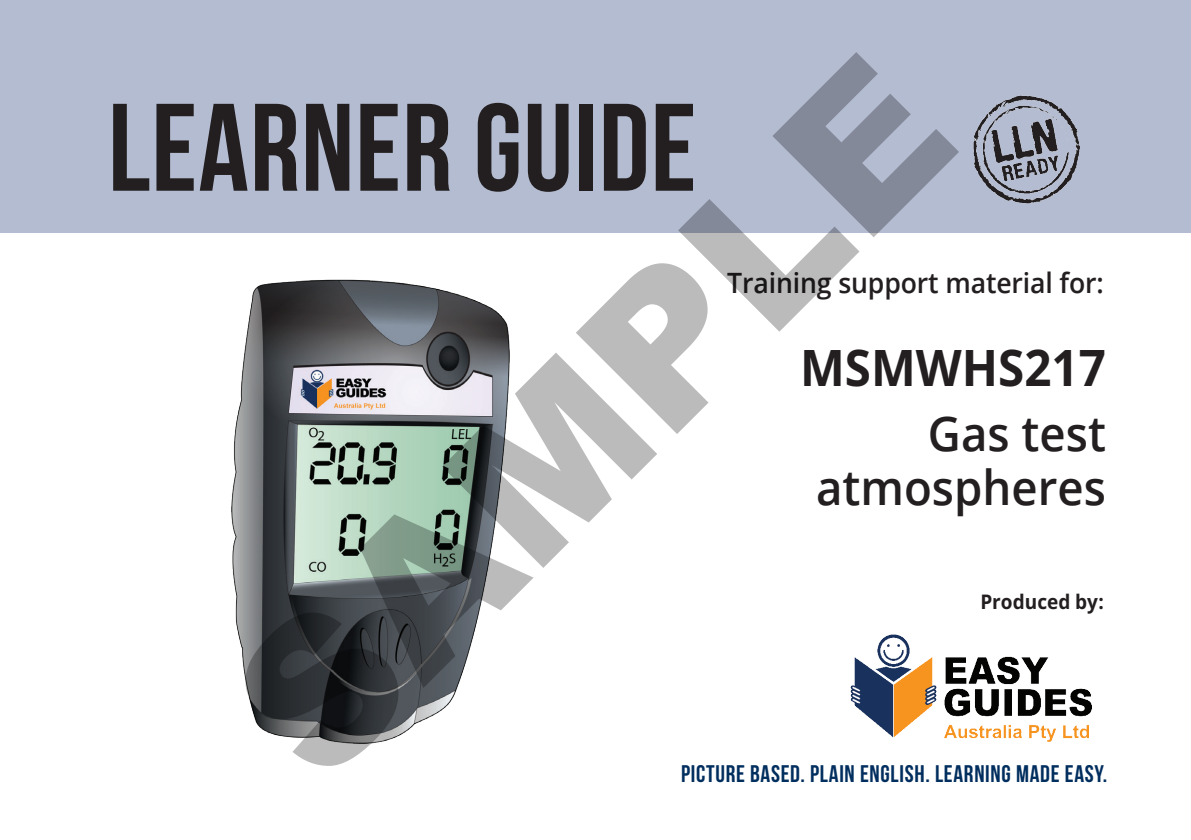
<style>
.page{position:relative;width:1191px;height:840px;background:#fff}
.page>*{position:absolute;margin:0;border:0;box-sizing:border-box;transform-origin:0 0}
.t1{font:900 200px "Arial";color:rgb(0 0 0/.27)}
.t2{font:700 124px "Bebas Neue";letter-spacing:.01em;color:#231f20}
.t3{font:700 50px "Open Sans";color:#231f20;scale:.95 1}
.t4{font:600 48px/54px "Open Sans";color:#231f20;text-align:right;scale:.95 1}
.t5{font:600 28px "Open Sans";letter-spacing:-.005em;color:#231f20;scale:.95 1}
.t6{font:24px "Bebas Neue";letter-spacing:.03em;color:#002e5e}
.t7{font:700 20px "Open Sans";color:#231f20;scale:.95 1}
</style>
<div class="page">
<div style="left:0;top:0;width:1191px;height:232px;background:#b4bcd1"></div>
<img style="left:973px;top:95px;width:108px;height:109px">
<img style="left:850px;top:634px;width:242px;height:108px">
<img style="left:231px;top:279px;width:279px;height:465px">
<h1 class="t1" style="left:168px;top:636px;width:913px;rotate:-45deg">SAMPLE</h1>
<h2 class="t2" style="left:108px;top:80px;width:590px">LEARNER GUIDE</h2>
<p class="t5" style="left:727px;top:263px;width:398px">Training support material for:</p>
<h3 class="t3" style="left:800px;top:333px;width:323px">MSMWHS217</h3>
<h3 class="t4" style="left:816px;top:405px;width:307px">Gas test atmospheres</h3>
<p class="t7" style="left:980px;top:587px;width:131px">Produced by:</p>
<p class="t6" style="left:681px;top:760px;width:427px">PICTURE BASED. PLAIN ENGLISH. LEARNING MADE EASY.</p>
</div>
